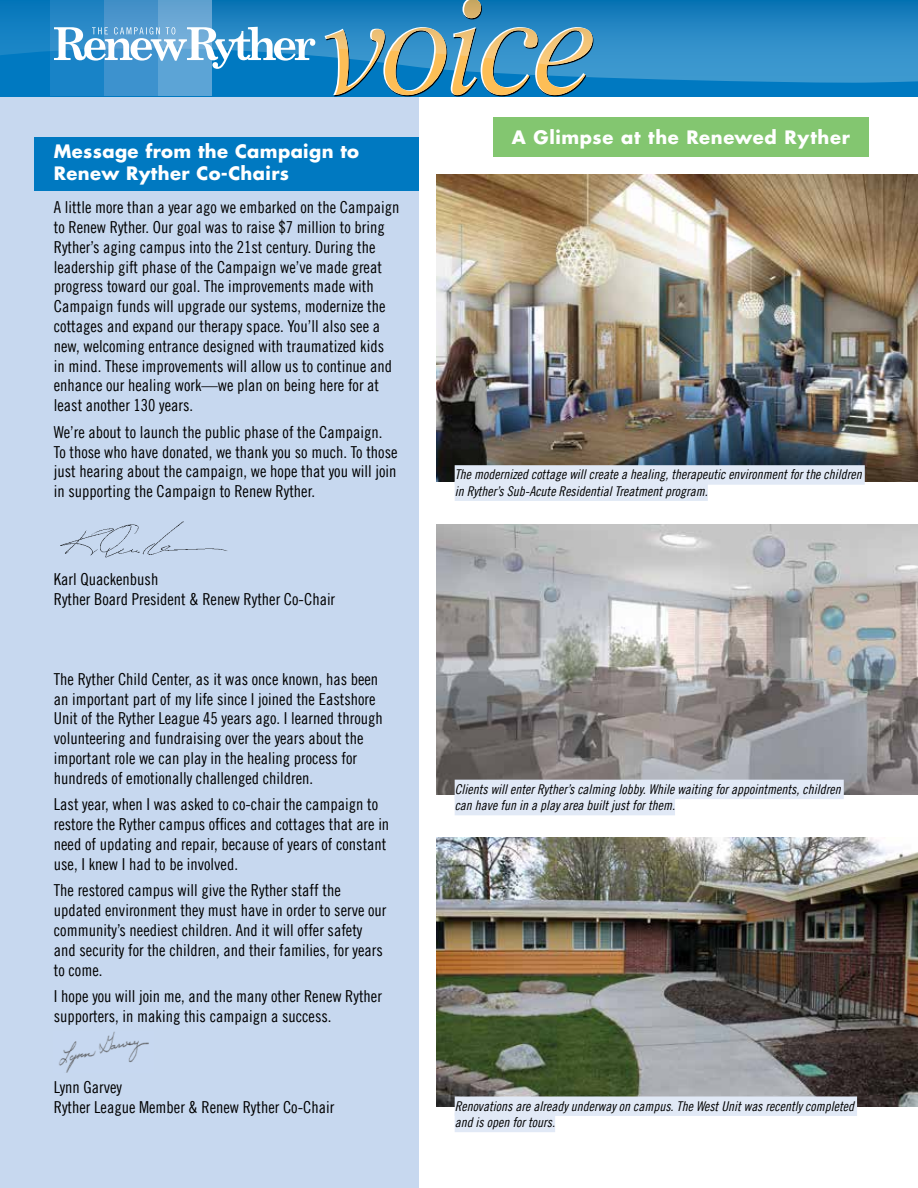
<style>
.page{position:relative;width:918px;height:1188px;background:#fff}
.page>*{position:absolute;margin:0;border:0;box-sizing:border-box;transform-origin:0 0}
.t1{font:700 18px/21.6px "Futura Std";letter-spacing:.02em;color:#fff}
.t2{font:16.5px/19.8px "Trade Gothic LT Com Cn 18";color:#000}
.t3{font:13.5px/16.2px "Trade Gothic LT Com Cn 18 Obl";color:#000}
</style>
<div class="page">
<img style="left:436px;top:174px;width:482px;height:307px">
<img style="left:436px;top:524px;width:482px;height:270px">
<img style="left:436px;top:837px;width:482px;height:270px">
<div style="left:0;top:72px;width:418px;height:1116px;background:#c7d8ef"></div>
<div style="left:34px;top:137px;width:385px;height:54px;background:#0079c1"></div>
<svg style="left:0;top:0;width:918px;height:96px"></svg>
<img style="left:60px;top:521px;width:168px;height:37px">
<img style="left:59px;top:1032px;width:90px;height:41px">
<div style="left:493px;top:117px;width:376px;height:40px;background:#83c670"></div>
<div style="left:455px;top:465px;width:410px;height:20px;background:#e1e9f6"></div>
<div style="left:455px;top:481px;width:253px;height:20px;background:#e1e9f6"></div>
<div style="left:455px;top:780px;width:389px;height:19px;background:#e1e9f6"></div>
<div style="left:455px;top:796px;width:220px;height:19px;background:#e1e9f6"></div>
<div style="left:455px;top:1096px;width:402px;height:20px;background:#e1e9f6"></div>
<div style="left:455px;top:1113px;width:100px;height:19px;background:#e1e9f6"></div>
<p class="t1" style="left:54px;top:141px;width:307px">Message from the Campaign to<br>Renew Ryther Co-Chairs</p>
<p class="t2" style="left:54px;top:197px;width:347px">A little more than a year ago we embarked on the Campaign to Renew Ryther. Our goal was to raise $7 million to bring Ryther’s aging campus into the 21st century. During the leadership gift phase of the Campaign we’ve made great progress toward our goal. The improvements made with Campaign funds will upgrade our systems, modernize the cottages and expand our therapy space. You’ll also see a new, welcoming entrance designed with traumatized kids<br>in mind. These improvements will allow us to continue and enhance our healing work—we plan on being here for at least another 130 years.</p>
<p class="t2" style="left:54px;top:422px;width:345px">We’re about to launch the public phase of the Campaign.<br>To those who have donated, we thank you so much. To those just hearing about the campaign, we hope that you will join in supporting the Campaign to Renew Ryther.</p>
<p class="t2" style="left:54px;top:569px;width:283px">Karl Quackenbush<br>Ryther Board President &amp; Renew Ryther Co-Chair</p>
<p class="t2" style="left:54px;top:669px;width:330px">The Ryther Child Center, as it was once known, has been an important part of my life since I joined the Eastshore Unit of the Ryther League 45 years ago. I learned through volunteering and fundraising over the years about the important role we can play in the healing process for hundreds of emotionally challenged children.</p>
<p class="t2" style="left:54px;top:794px;width:337px">Last year, when I was asked to co-chair the campaign to restore the Ryther campus offices and cottages that are in need of updating and repair, because of years of constant use, I knew I had to be involved.</p>
<p class="t2" style="left:54px;top:880px;width:334px">The restored campus will give the Ryther staff the updated environment they must have in order to serve our community’s neediest children. And it will offer safety and security for the children, and their families, for years to come.</p>
<p class="t2" style="left:54px;top:986px;width:330px">I hope you will join me, and the many other Renew Ryther supporters, in making this campaign a success.</p>
<p class="t2" style="left:54px;top:1077px;width:282px">Lynn Garvey<br>Ryther League Member &amp; Renew Ryther Co-Chair</p>
<p class="t1" style="left:512px;top:126px;width:340px">A Glimpse at the Renewed Ryther</p>
<p class="t3" style="left:455px;top:466px;width:409px">The modernized cottage will create a healing, therapeutic environment for the children in Ryther’s Sub-Acute Residential Treatment program.</p>
<p class="t3" style="left:455px;top:781px;width:388px">Clients will enter Ryther’s calming lobby. While waiting for appointments, children can have fun in a play area built just for them.</p>
<p class="t3" style="left:455px;top:1098px;width:401px">Renovations are already underway on campus. The West Unit was recently completed and is open for tours.</p>
</div>
